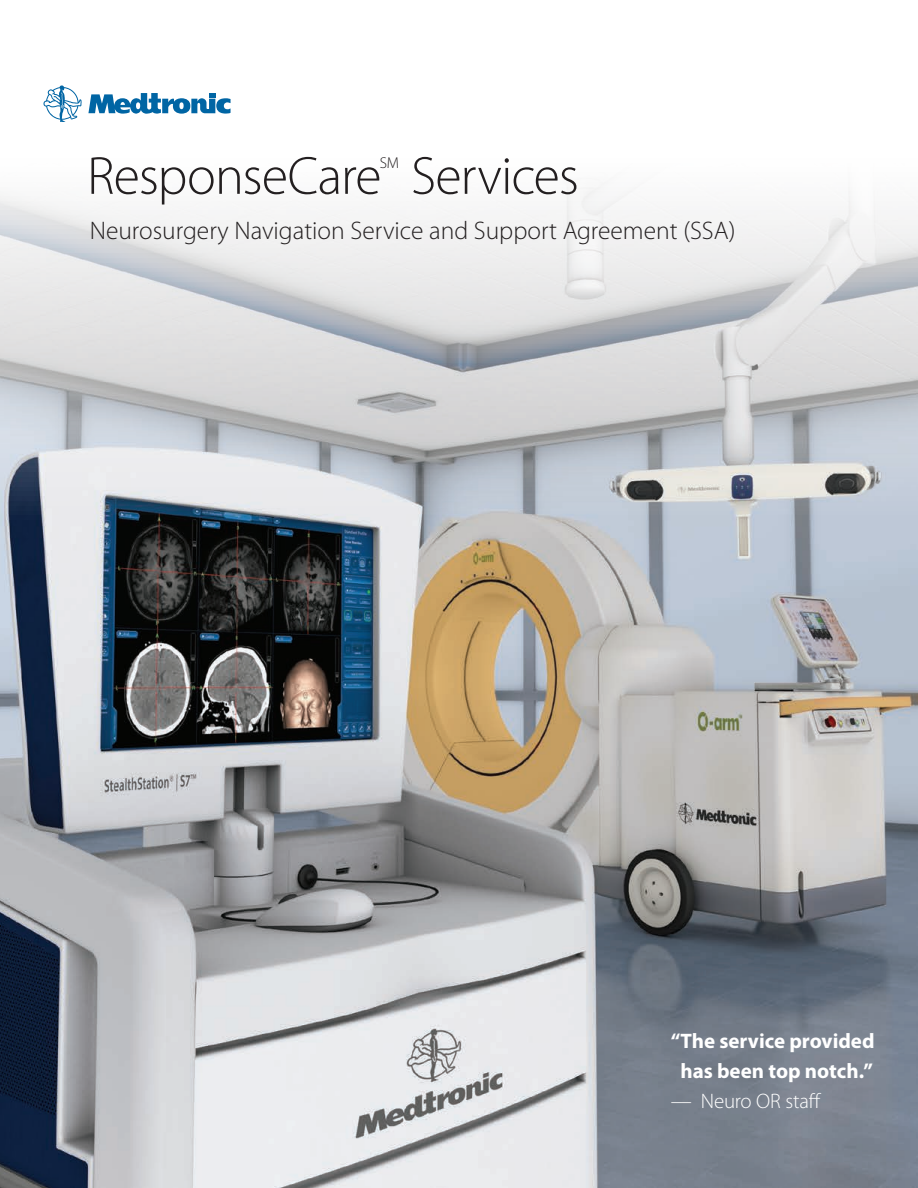
<style>
.page{position:relative;width:918px;height:1188px;background:#fff}
.page>*{position:absolute;margin:0;border:0;box-sizing:border-box;transform-origin:0 0}
.t1{font:300 54px "Myriad Pro";letter-spacing:-.015em;color:#231f20}
.t2{font:300 25.5px "Myriad Pro";color:#231f20}
._10_0_Body{font:700 21px/30px "Myriad Pro";letter-spacing:-.005em;color:#fff;text-align:center}
._10_0_Body-2{font:300 21px "Myriad Pro";letter-spacing:-.01em;color:#fff}
.t3{font:300 15.75px "Myriad Pro";color:#231f20}
</style>
<div class="page">
<img style="left:0;top:85px;width:918px;height:1103px">
<svg style="left:44px;top:86px;width:38px;height:36px"></svg>
<svg style="left:88px;top:93px;width:143px;height:21px"></svg>
<p class="t1" style="left:87px;top:146px;width:296px">ResponseCare</p>
<p class="t3" style="left:380px;top:154px;width:21px">SM</p>
<p class="t1" style="left:411px;top:146px;width:169px">Services</p>
<p class="t2" style="left:90px;top:216px;width:647px">Neurosurgery Navigation Service and Support Agreement (SSA)</p>
<p class="_10_0_Body" style="left:671px;top:1026px;width:205px">“The service provided has been top notch.”</p>
<p class="_10_0_Body-2" style="left:671px;top:1090px;width:152px">— Neuro OR staff</p>
</div>
